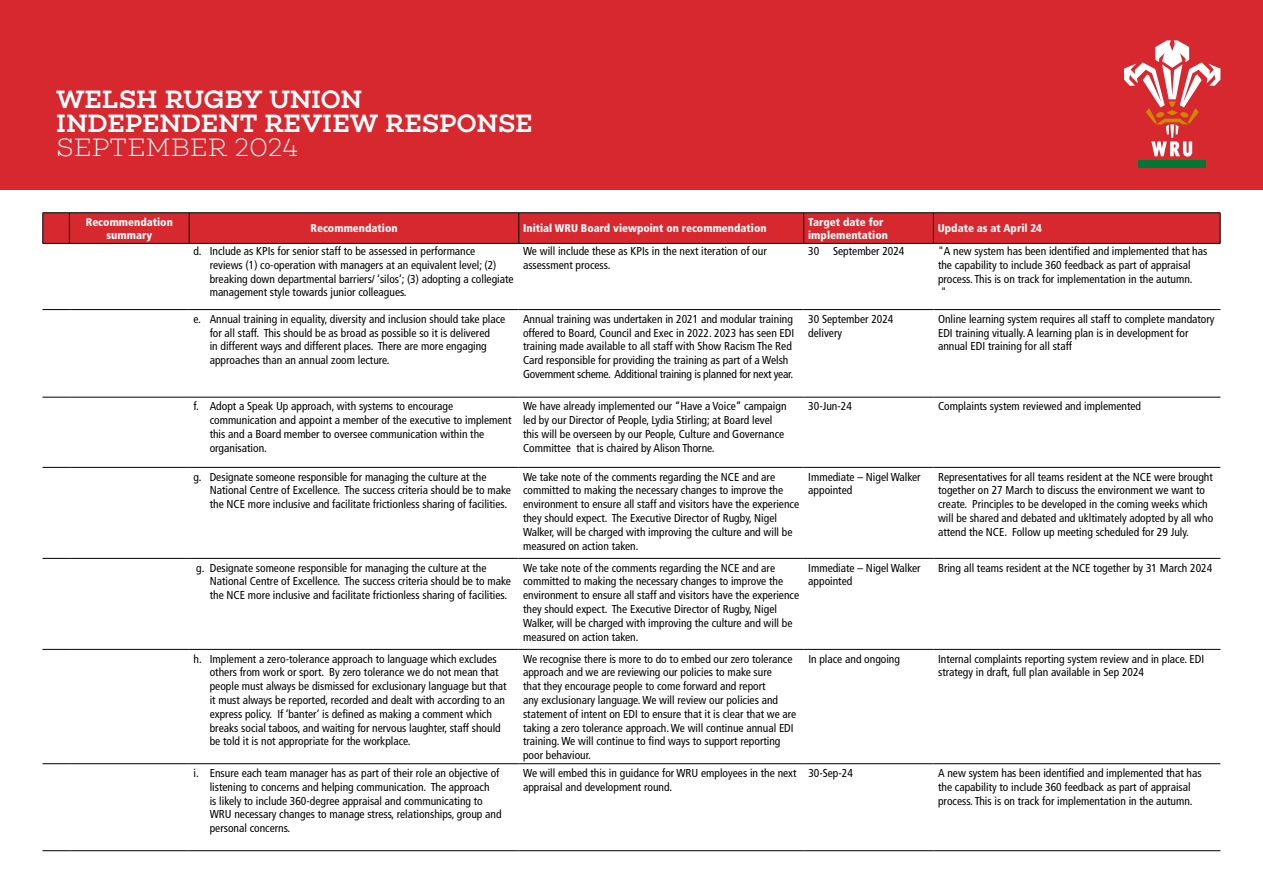
<style>
.page{position:relative;width:1263px;height:893px;background:#fff}
.page>*{position:absolute;margin:0;border:0;box-sizing:border-box;transform-origin:0 0}
.t1{font:500 25.5px/24.5px "Choplin";letter-spacing:-.005em;color:#fff}
.t2{font:200 25.5px "Choplin";letter-spacing:.01em;color:#fff}
.t3{font:condensed 11.55px/13.8px "Frutiger LT Std";color:#000}
.t4{font:900 condensed 11.1px/13.4px "Frutiger LT Std";color:#fff;text-align:center}
</style>
<div class="page">
<div style="left:0;top:0;width:1263px;height:190px;background:#d7282f"></div>
<div style="left:1138px;top:160px;width:68px;height:8px;background:#007835"></div>
<svg style="left:1124px;top:40px;width:96px;height:117px"></svg>
<svg style="left:43px;top:309px;width:27px;height:1px"></svg>
<hr style="left:70px;top:309px;width:119px;height:1px;background:#000">
<hr style="left:189px;top:309px;width:329px;height:1px;background:#000">
<hr style="left:518px;top:309px;width:286px;height:1px;background:#000">
<hr style="left:804px;top:309px;width:129px;height:1px;background:#000">
<hr style="left:933px;top:309px;width:287px;height:1px;background:#000">
<svg style="left:43px;top:397px;width:27px;height:1px"></svg>
<hr style="left:70px;top:397px;width:119px;height:1px;background:#000">
<hr style="left:189px;top:397px;width:329px;height:1px;background:#000">
<hr style="left:518px;top:397px;width:286px;height:1px;background:#000">
<hr style="left:804px;top:397px;width:129px;height:1px;background:#000">
<hr style="left:933px;top:397px;width:287px;height:1px;background:#000">
<svg style="left:43px;top:467px;width:27px;height:1px"></svg>
<hr style="left:70px;top:467px;width:119px;height:1px;background:#000">
<hr style="left:189px;top:467px;width:329px;height:1px;background:#000">
<hr style="left:518px;top:467px;width:286px;height:1px;background:#000">
<hr style="left:804px;top:467px;width:129px;height:1px;background:#000">
<hr style="left:933px;top:467px;width:287px;height:1px;background:#000">
<svg style="left:43px;top:558px;width:27px;height:1px"></svg>
<hr style="left:70px;top:558px;width:119px;height:1px;background:#000">
<hr style="left:189px;top:558px;width:329px;height:1px;background:#000">
<hr style="left:518px;top:558px;width:286px;height:1px;background:#000">
<hr style="left:804px;top:558px;width:129px;height:1px;background:#000">
<hr style="left:933px;top:558px;width:287px;height:1px;background:#000">
<svg style="left:43px;top:649px;width:27px;height:1px"></svg>
<hr style="left:70px;top:649px;width:119px;height:1px;background:#000">
<hr style="left:189px;top:649px;width:329px;height:1px;background:#000">
<hr style="left:518px;top:649px;width:286px;height:1px;background:#000">
<hr style="left:804px;top:649px;width:129px;height:1px;background:#000">
<hr style="left:933px;top:649px;width:287px;height:1px;background:#000">
<svg style="left:43px;top:763px;width:27px;height:1px"></svg>
<hr style="left:70px;top:763px;width:119px;height:1px;background:#000">
<hr style="left:189px;top:763px;width:329px;height:1px;background:#000">
<hr style="left:518px;top:763px;width:286px;height:1px;background:#000">
<hr style="left:804px;top:763px;width:129px;height:1px;background:#000">
<hr style="left:933px;top:763px;width:287px;height:1px;background:#000">
<svg style="left:43px;top:850px;width:27px;height:1px"></svg>
<hr style="left:70px;top:850px;width:119px;height:1px;background:#000">
<hr style="left:189px;top:850px;width:329px;height:1px;background:#000">
<hr style="left:518px;top:850px;width:286px;height:1px;background:#000">
<hr style="left:804px;top:850px;width:129px;height:1px;background:#000">
<hr style="left:933px;top:850px;width:287px;height:1px;background:#000">
<hr style="left:1220px;top:213px;width:1px;height:30px;background:#000">
<svg style="left:43px;top:212px;width:1177px;height:32px;background:#ce272e"></svg>
<hr style="left:69px;top:243px;width:120px;height:1px;background:#000">
<hr style="left:189px;top:243px;width:330px;height:1px;background:#000">
<hr style="left:519px;top:243px;width:285px;height:1px;background:#000">
<hr style="left:804px;top:243px;width:129px;height:1px;background:#000">
<hr style="left:933px;top:243px;width:287px;height:1px;background:#000">
<h1 class="t1" style="left:56px;top:87px;width:478px">WELSH RUGBY UNION<br>INDEPENDENT REVIEW RESPONSE</h1>
<h1 class="t2" style="left:56px;top:133px;width:244px">SEPTEMBER 2024</h1>
<p class="t4" style="left:86px;top:215px;width:89px">Recommendation summary</p>
<p class="t4" style="left:310px;top:222px;width:89px">Recommendation</p>
<p class="t4" style="left:523px;top:222px;width:245px">Initial WRU Board viewpoint on recommendation</p>
<p class="t4" style="left:808px;top:215px;width:81px;text-align:left">Target date for implementation</p>
<p class="t4" style="left:938px;top:222px;width:106px">Update as at April 24</p>
<p class="t3" style="left:210px;top:244px;width:305px;text-indent:-16px">d. Include as KPIs for senior staff to be assessed in performance<br>reviews (1) co-operation with managers at an equivalent level; (2) breaking down departmental barriers/ ‘silos’; (3) adopting a collegiate management style towards junior colleagues.</p>
<p class="t3" style="left:523px;top:244px;width:245px">We will include these as KPIs in the next iteration of our assessment process.</p>
<p class="t3" style="left:808px;top:244px;width:98px">30 September 2024</p>
<p class="t3" style="left:938px;top:244px;width:271px">"A new system has been identified and implemented that has the capability to include 360 feedback as part of appraisal process. This is on track for implementation in the autumn.<br>"</p>
<p class="t3" style="left:210px;top:312px;width:297px;text-indent:-16px">e. Annual training in equality, diversity and inclusion should take place for all staff. This should be as broad as possible so it is delivered<br>in different ways and different places. There are more engaging approaches than an annual zoom lecture.</p>
<p class="t3" style="left:523px;top:312px;width:273px">Annual training was undertaken in 2021 and modular training offered to Board, Council and Exec in 2022. 2023 has seen EDI training made available to all staff with Show Racism The Red Card responsible for providing the training as part of a Welsh Government scheme. Additional training is planned for next year.</p>
<p class="t3" style="left:808px;top:312px;width:87px">30 September 2024 delivery</p>
<p class="t3" style="left:938px;top:312px;width:278px">Online learning system requires all staff to complete mandatory<br>EDI training vitually. A learning plan is in development for annual EDI training for all staff</p>
<p class="t3" style="left:210px;top:400px;width:303px;text-indent:-16px">f. Adopt a Speak Up approach, with systems to encourage communication and appoint a member of the executive to implement this and a Board member to oversee communication within the organisation.</p>
<p class="t3" style="left:523px;top:400px;width:265px">We have already implemented our “Have a Voice” campaign led by our Director of People, Lydia Stirling; at Board level this will be overseen by our People, Culture and Governance Committee that is chaired by Alison Thorne.</p>
<p class="t3" style="left:808px;top:400px;width:45px">30-Jun-24</p>
<p class="t3" style="left:938px;top:400px;width:205px">Complaints system reviewed and implemented</p>
<p class="t3" style="left:210px;top:470px;width:303px;text-indent:-16px">g. Designate someone responsible for managing the culture at the<br>National Centre of Excellence. The success criteria should be to make the NCE more inclusive and facilitate frictionless sharing of facilities.</p>
<p class="t3" style="left:523px;top:470px;width:278px">We take note of the comments regarding the NCE and are committed to making the necessary changes to improve the environment to ensure all staff and visitors have the experience they should expect. The Executive Director of Rugby, Nigel Walker, will be charged with improving the culture and will be measured on action taken.</p>
<p class="t3" style="left:808px;top:470px;width:114px">Immediate – Nigel Walker appointed</p>
<p class="t3" style="left:938px;top:470px;width:277px">Representatives for all teams resident at the NCE were brought together on 27 March to discuss the environment we want to create. Principles to be developed in the coming weeks which will be shared and debated and ukltimately adopted by all who attend the NCE. Follow up meeting scheduled for 29 July.</p>
<p class="t3" style="left:210px;top:561px;width:303px;text-indent:-14px">g. Designate someone responsible for managing the culture at the<br>National Centre of Excellence. The success criteria should be to make the NCE more inclusive and facilitate frictionless sharing of facilities.</p>
<p class="t3" style="left:523px;top:561px;width:278px">We take note of the comments regarding the NCE and are committed to making the necessary changes to improve the environment to ensure all staff and visitors have the experience they should expect. The Executive Director of Rugby, Nigel Walker, will be charged with improving the culture and will be measured on action taken.</p>
<p class="t3" style="left:808px;top:561px;width:114px">Immediate – Nigel Walker appointed</p>
<p class="t3" style="left:938px;top:561px;width:276px">Bring all teams resident at the NCE together by 31 March 2024</p>
<p class="t3" style="left:210px;top:652px;width:298px;text-indent:-16px">h. Implement a zero-tolerance approach to language which excludes others from work or sport. By zero tolerance we do not mean that people must always be dismissed for exclusionary language but that it must always be reported, recorded and dealt with according to an express policy. If ‘banter’ is defined as making a comment which breaks social taboos, and waiting for nervous laughter, staff should be told it is not appropriate for the workplace.</p>
<p class="t3" style="left:523px;top:652px;width:275px">We recognise there is more to do to embed our zero tolerance approach and we are reviewing our policies to make sure<br>that they encourage people to come forward and report<br>any exclusionary language. We will review our policies and statement of intent on EDI to ensure that it is clear that we are taking a zero tolerance approach. We will continue annual EDI training. We will continue to find ways to support reporting poor behaviour.</p>
<p class="t3" style="left:808px;top:652px;width:93px">In place and ongoing</p>
<p class="t3" style="left:938px;top:652px;width:268px">Internal complaints reporting system review and in place. EDI strategy in draft, full plan available in Sep 2024</p>
<p class="t3" style="left:210px;top:766px;width:293px;text-indent:-16px">i. Ensure each team manager has as part of their role an objective of listening to concerns and helping communication. The approach<br>is likely to include 360-degree appraisal and communicating to WRU necessary changes to manage stress, relationships, group and personal concerns.</p>
<p class="t3" style="left:523px;top:766px;width:275px">We will embed this in guidance for WRU employees in the next appraisal and development round.</p>
<p class="t3" style="left:808px;top:766px;width:46px">30-Sep-24</p>
<p class="t3" style="left:938px;top:766px;width:265px">A new system has been identified and implemented that has the capability to include 360 feedback as part of appraisal process. This is on track for implementation in the autumn.</p>
</div>
